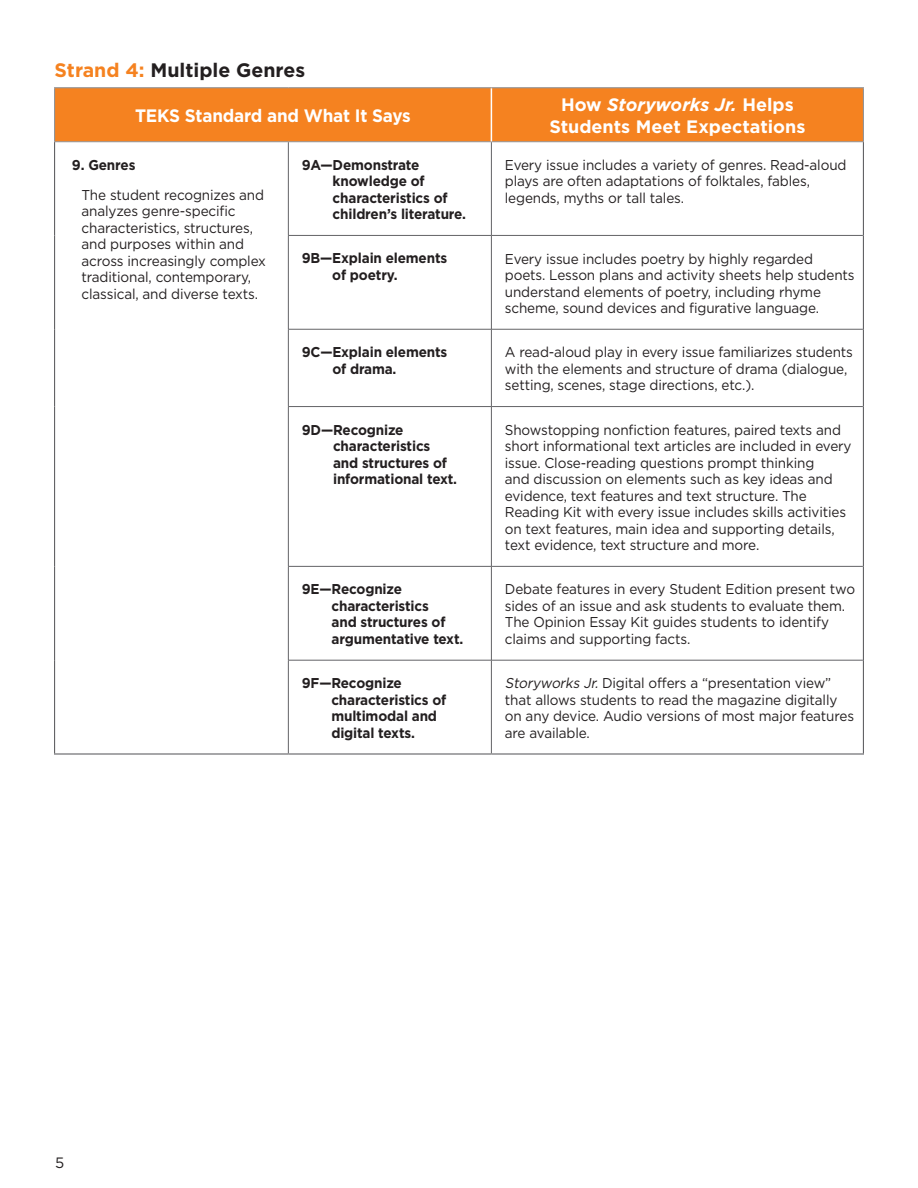
<style>
.page{position:relative;width:918px;height:1188px;background:#fff}
.page>*{position:absolute;margin:0;border:0;box-sizing:border-box;transform-origin:0 0}
.t1{font:700 19.5px "Gotham";color:#231f20}
.Body_AS{font:700 18px "Gotham";letter-spacing:-.005em;color:#fff;scale:.95 1}
.Body_AS-2{font:700 18px "Gotham";letter-spacing:-.005em;color:#fff}
.t2{font:italic 700 18px "Gotham";color:#fff}
.t3{font:15px "Gotham";color:#231f20}
.Body_AS-3{font:14.25px/16.5px "Gotham";letter-spacing:-.01em;color:#231f20;scale:.95 1}
.Body_AS-4{font:700 14.25px/16.5px "Gotham";letter-spacing:-.01em;color:#231f20;scale:.95 1}
.s1{color:#f58220}
.s2{font-style:normal}
.s3{font-style:italic}
</style>
<div class="page">
<div style="left:55px;top:88px;width:808px;height:53px;background:#f58220"></div>
<hr style="left:288px;top:142px;width:1px;height:93px;background:#636366">
<hr style="left:491px;top:142px;width:1px;height:93px;background:#636366">
<hr style="left:288px;top:235px;width:203px;height:1px;background:#636366">
<hr style="left:288px;top:236px;width:1px;height:93px;background:#636366">
<hr style="left:491px;top:235px;width:372px;height:1px;background:#636366">
<hr style="left:491px;top:236px;width:1px;height:93px;background:#636366">
<hr style="left:288px;top:329px;width:203px;height:1px;background:#636366">
<hr style="left:288px;top:329px;width:1px;height:77px;background:#636366">
<hr style="left:491px;top:329px;width:372px;height:1px;background:#636366">
<hr style="left:491px;top:329px;width:1px;height:77px;background:#636366">
<hr style="left:288px;top:406px;width:203px;height:1px;background:#636366">
<hr style="left:288px;top:407px;width:1px;height:159px;background:#636366">
<hr style="left:491px;top:406px;width:372px;height:1px;background:#636366">
<hr style="left:491px;top:407px;width:1px;height:159px;background:#636366">
<hr style="left:288px;top:567px;width:1px;height:93px;background:#636366">
<hr style="left:491px;top:567px;width:1px;height:93px;background:#636366">
<hr style="left:288px;top:660px;width:1px;height:93px;background:#636366">
<hr style="left:491px;top:660px;width:1px;height:93px;background:#636366">
<hr style="left:288px;top:753px;width:203px;height:2px;background:#636366">
<hr style="left:491px;top:753px;width:373px;height:2px;background:#636366">
<hr style="left:54px;top:141px;width:234px;height:1px;background:#939598">
<hr style="left:288px;top:141px;width:203px;height:1px;background:#939598">
<hr style="left:491px;top:141px;width:373px;height:1px;background:#939598">
<hr style="left:54px;top:753px;width:234px;height:2px;background:#636366">
<hr style="left:491px;top:87px;width:373px;height:1px;background:#939598">
<hr style="left:863px;top:88px;width:1px;height:53px;background:#939598">
<hr style="left:863px;top:142px;width:1px;height:93px;background:#636366">
<hr style="left:863px;top:235px;width:1px;height:94px;background:#636366">
<hr style="left:863px;top:329px;width:1px;height:78px;background:#636366">
<hr style="left:863px;top:407px;width:1px;height:159px;background:#636366">
<hr style="left:863px;top:566px;width:1px;height:94px;background:#636366">
<hr style="left:863px;top:660px;width:1px;height:93px;background:#636366">
<hr style="left:54px;top:87px;width:234px;height:1px;background:#939598">
<hr style="left:54px;top:88px;width:1px;height:53px;background:#939598">
<hr style="left:288px;top:87px;width:203px;height:1px;background:#939598">
<hr style="left:54px;top:142px;width:1px;height:93px;background:#636366">
<hr style="left:54px;top:235px;width:1px;height:94px;background:#636366">
<hr style="left:54px;top:329px;width:1px;height:78px;background:#636366">
<hr style="left:54px;top:407px;width:1px;height:159px;background:#636366">
<hr style="left:54px;top:566px;width:1px;height:94px;background:#636366">
<hr style="left:54px;top:660px;width:1px;height:93px;background:#636366">
<hr style="left:288px;top:566px;width:203px;height:1px;background:#636366">
<hr style="left:491px;top:566px;width:372px;height:1px;background:#636366">
<hr style="left:288px;top:660px;width:203px;height:1px;background:#636366">
<hr style="left:491px;top:660px;width:372px;height:1px;background:#636366">
<hr style="left:491px;top:88px;width:1px;height:53px;background:#fff">
<p class="t1" style="left:55px;top:59px;width:252px"><span class="s1">Strand 4:</span> Multiple Genres</p>
<p class="Body_AS" style="left:135px;top:105px;width:292px">TEKS Standard and What It Says</p>
<p class="t2" style="left:561px;top:95px;width:234px"><span class="s2">How</span> Storyworks Jr. <span class="s2">Helps</span></p>
<p class="Body_AS-2" style="left:549px;top:116px;width:258px">Students Meet Expectations</p>
<p class="Body_AS-4" style="left:72px;top:156px;width:68px">9. Genres</p>
<p class="Body_AS-3" style="left:82px;top:186px;width:196px">The student recognizes and analyzes genre-specific characteristics, structures, and purposes within and across increasingly complex traditional, contemporary, classical, and diverse texts.</p>
<p class="Body_AS-4" style="left:333px;top:156px;width:142px;text-indent:-31px">9A—Demonstrate knowledge of characteristics of children’s literature.</p>
<p class="Body_AS-3" style="left:505px;top:156px;width:361px">Every issue includes a variety of genres. Read-aloud plays are often adaptations of folktales, fables, legends, myths or tall tales.</p>
<p class="Body_AS-4" style="left:332px;top:250px;width:123px;text-indent:-30px">9B—Explain elements of poetry.</p>
<p class="Body_AS-3" style="left:505px;top:250px;width:370px">Every issue includes poetry by highly regarded poets. Lesson plans and activity sheets help students understand elements of poetry, including rhyme scheme, sound devices and figurative language.</p>
<p class="Body_AS-4" style="left:332px;top:344px;width:123px;text-indent:-30px">9C—Explain elements of drama.</p>
<p class="Body_AS-3" style="left:505px;top:344px;width:368px">A read-aloud play in every issue familiarizes students with the elements and structure of drama (dialogue, setting, scenes, stage directions, etc.).</p>
<p class="Body_AS-4" style="left:333px;top:421px;width:132px;text-indent:-31px">9D—Recognize characteristics and structures of informational text.</p>
<p class="Body_AS-3" style="left:505px;top:421px;width:366px">Showstopping nonfiction features, paired texts and short informational text articles are included in every issue. Close-reading questions prompt thinking<br>and discussion on elements such as key ideas and evidence, text features and text structure. The Reading Kit with every issue includes skills activities on text features, main idea and supporting details, text evidence, text structure and more.</p>
<p class="Body_AS-4" style="left:332px;top:581px;width:140px;text-indent:-30px">9E—Recognize characteristics<br>and structures of argumentative text.</p>
<p class="Body_AS-3" style="left:505px;top:581px;width:370px">Debate features in every Student Edition present two sides of an issue and ask students to evaluate them.<br>The Opinion Essay Kit guides students to identify claims and supporting facts.</p>
<p class="Body_AS-4" style="left:331px;top:675px;width:123px;text-indent:-30px">9F—Recognize characteristics of multimodal and digital texts.</p>
<p class="Body_AS-3" style="left:505px;top:675px;width:369px"><span class="s3">Storyworks Jr.</span> Digital offers a “presentation view” that allows students to read the magazine digitally on any device. Audio versions of most major features are available.</p>
<p class="t3" style="left:55px;top:1154px;width:11px">5</p>
</div>
